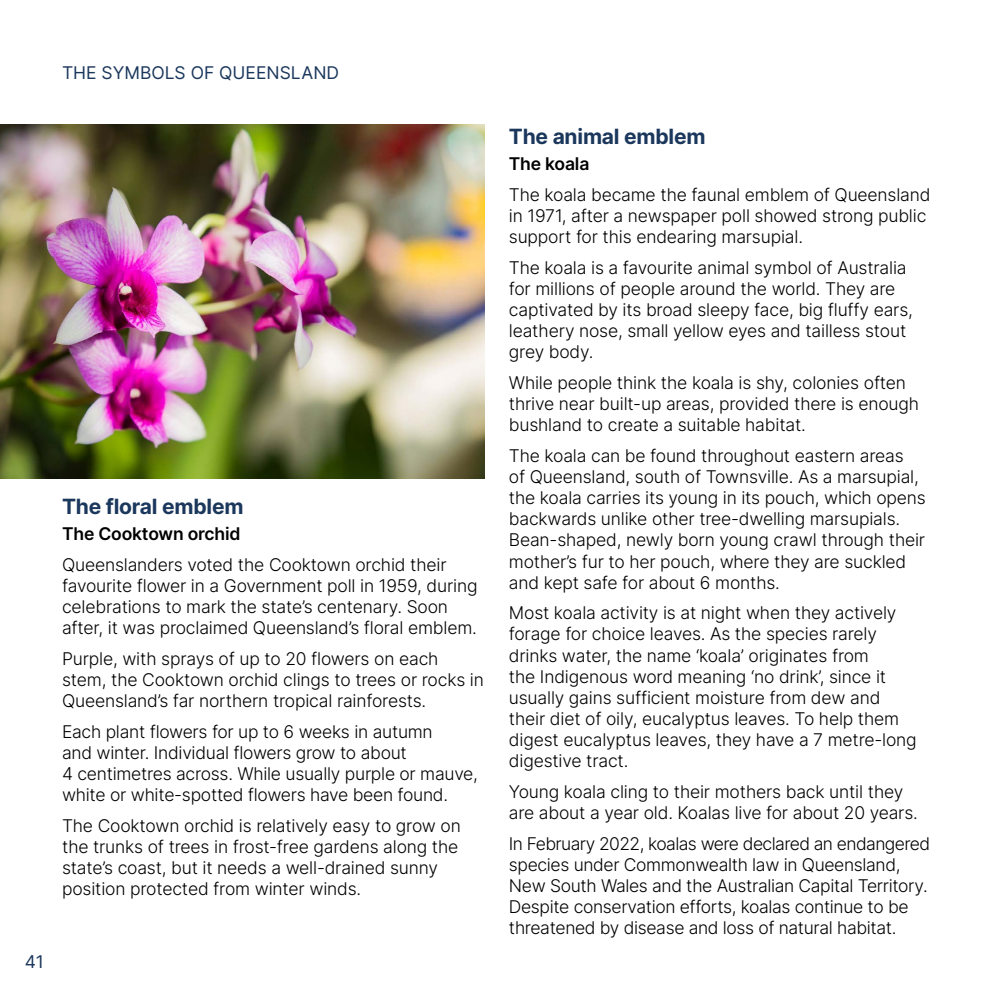
<style>
.page{position:relative;width:993px;height:993px;background:#fff}
.page>*{position:absolute;margin:0;border:0;box-sizing:border-box;transform-origin:0 0}
.Heading_4{font:700 21px "Inter";letter-spacing:-.01em;color:#1b375c}
.Body{font:300 17.5px/21px "Inter";letter-spacing:-.01em;color:#000}
.t1{font:600 17.5px "Inter";letter-spacing:-.01em;color:#000}
.t2{font:17.5px "Inter";color:#1b375c}
</style>
<div class="page">
<img style="left:0;top:124px;width:484px;height:354px">
<p class="t2" style="left:62px;top:60px;width:278px">THE SYMBOLS OF QUEENSLAND</p>
<h4 class="Heading_4" style="left:62px;top:491px;width:183px">The floral emblem</h4>
<h5 class="t1" style="left:62px;top:520px;width:180px">The Cooktown orchid</h5>
<p class="Body" style="left:62px;top:553px;width:417px">Queenslanders voted the Cooktown orchid their favourite flower in a Government poll in 1959, during celebrations to mark the state’s centenary. Soon after, it was proclaimed Queensland’s floral emblem.</p>
<p class="Body" style="left:62px;top:647px;width:423px">Purple, with sprays of up to 20 flowers on each stem, the Cooktown orchid clings to trees or rocks in<br>Queensland’s far northern tropical rainforests.</p>
<p class="Body" style="left:62px;top:720px;width:417px">Each plant flowers for up to 6 weeks in autumn<br>and winter. Individual flowers grow to about<br>4 centimetres across. While usually purple or mauve, white or white-spotted flowers have been found.</p>
<p class="Body" style="left:62px;top:814px;width:400px">The Cooktown orchid is relatively easy to grow on the trunks of trees in frost-free gardens along the state’s coast, but it needs a well-drained sunny position protected from winter winds.</p>
<p class="t2" style="left:25px;top:948px;width:21px">41</p>
<h4 class="Heading_4" style="left:508px;top:121px;width:198px">The animal emblem</h4>
<h5 class="t1" style="left:508px;top:151px;width:82px">The koala</h5>
<p class="Body" style="left:508px;top:184px;width:423px">The koala became the faunal emblem of Queensland in 1971, after a newspaper poll showed strong public support for this endearing marsupial.</p>
<p class="Body" style="left:508px;top:257px;width:405px">The koala is a favourite animal symbol of Australia for millions of people around the world. They are captivated by its broad sleepy face, big fluffy ears, leathery nose, small yellow eyes and tailless stout grey body.</p>
<p class="Body" style="left:508px;top:372px;width:411px">While people think the koala is shy, colonies often thrive near built-up areas, provided there is enough bushland to create a suitable habitat.</p>
<p class="Body" style="left:508px;top:445px;width:418px">The koala can be found throughout eastern areas<br>of Queensland, south of Townsville. As a marsupial, the koala carries its young in its pouch, which opens backwards unlike other tree-dwelling marsupials.<br>Bean-shaped, newly born young crawl through their mother’s fur to her pouch, where they are suckled and kept safe for about 6 months.</p>
<p class="Body" style="left:508px;top:602px;width:409px">Most koala activity is at night when they actively forage for choice leaves. As the species rarely drinks water, the name ‘koala’ originates from<br>the Indigenous word meaning ‘no drink’, since it usually gains sufficient moisture from dew and their diet of oily, eucalyptus leaves. To help them digest eucalyptus leaves, they have a 7 metre-long digestive tract.</p>
<p class="Body" style="left:508px;top:780px;width:410px">Young koala cling to their mothers back until they are about a year old. Koalas live for about 20 years.</p>
<p class="Body" style="left:508px;top:832px;width:422px">In February 2022, koalas were declared an endangered species under Commonwealth law in Queensland, New South Wales and the Australian Capital Territory.<br>Despite conservation efforts, koalas continue to be threatened by disease and loss of natural habitat.</p>
</div>
